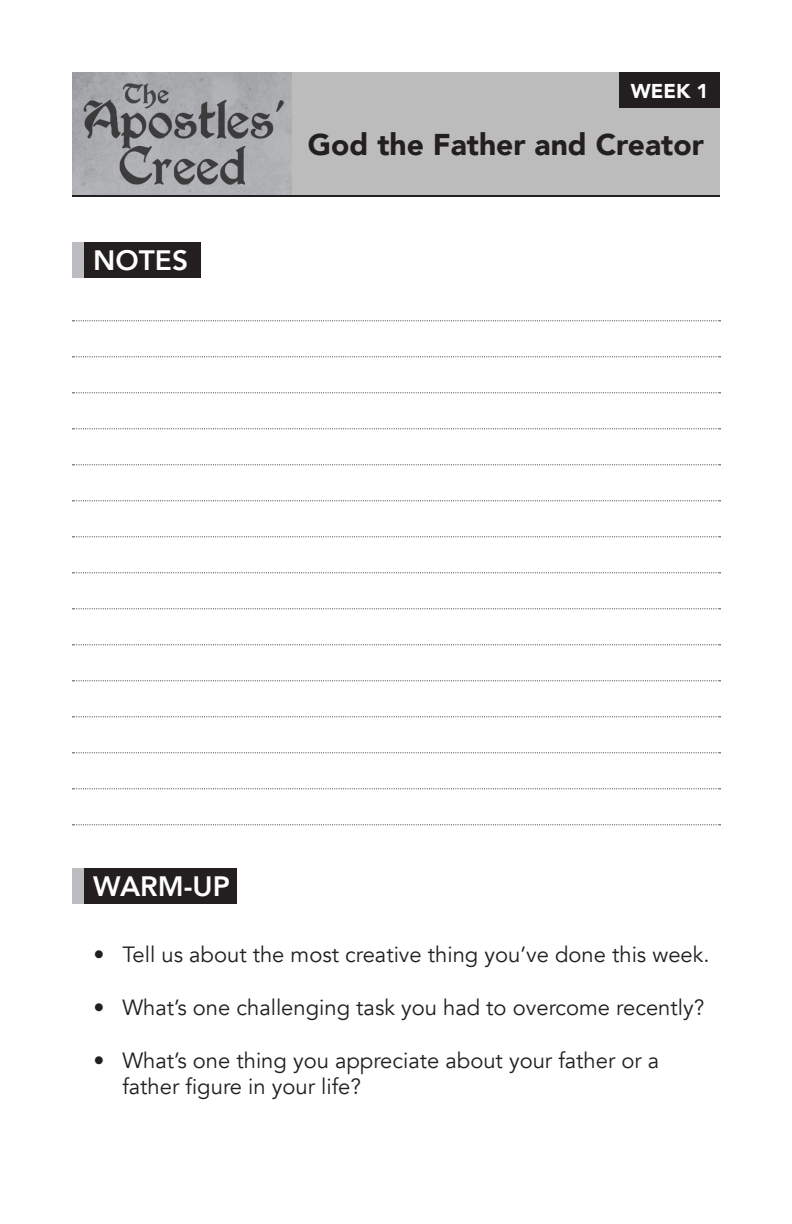
<style>
.page{position:relative;width:792px;height:1224px;background:#fff}
.page>*{position:absolute;margin:0;border:0;box-sizing:border-box;transform-origin:0 0}
.t1{font:900 30px "Avenir";color:#231f20}
.header_text{font:800 28px "Avenir";color:#fff}
.t2{font:22px/26px "Avenir";color:#231f20}
.t3{font:900 20px "Avenir";color:#fff}
</style>
<div class="page">
<svg style="left:72px;top:320px;width:649px;height:1px"></svg>
<svg style="left:72px;top:356px;width:649px;height:1px"></svg>
<svg style="left:72px;top:392px;width:649px;height:1px"></svg>
<svg style="left:72px;top:428px;width:649px;height:1px"></svg>
<svg style="left:72px;top:464px;width:649px;height:1px"></svg>
<svg style="left:72px;top:500px;width:649px;height:1px"></svg>
<svg style="left:72px;top:536px;width:649px;height:1px"></svg>
<svg style="left:72px;top:572px;width:649px;height:1px"></svg>
<svg style="left:72px;top:608px;width:649px;height:1px"></svg>
<svg style="left:72px;top:644px;width:649px;height:1px"></svg>
<svg style="left:72px;top:680px;width:649px;height:1px"></svg>
<svg style="left:72px;top:716px;width:649px;height:1px"></svg>
<svg style="left:72px;top:752px;width:649px;height:1px"></svg>
<svg style="left:72px;top:788px;width:649px;height:1px"></svg>
<svg style="left:72px;top:824px;width:649px;height:1px"></svg>
<div style="left:292px;top:72px;width:428px;height:124px;background:#bdbcbc"></div>
<hr style="left:72px;top:195px;width:648px;height:2px;background:#231f20">
<div style="left:619px;top:72px;width:101px;height:36px;background:#231f20"></div>
<img style="left:72px;top:72px;width:220px;height:123px">
<div style="left:72px;top:242px;width:12px;height:36px;background:#bcbdc0"></div>
<div style="left:84px;top:242px;width:117px;height:36px;background:#231f20"></div>
<div style="left:72px;top:868px;width:12px;height:36px;background:#bcbdc0"></div>
<div style="left:84px;top:868px;width:153px;height:36px;background:#231f20"></div>
<p class="t3" style="left:631px;top:73px;width:79px">WEEK 1</p>
<p class="header_text" style="left:93px;top:235px;width:96px">NOTES</p>
<p class="t1" style="left:308px;top:119px;width:397px">God the Father and Creator</p>
<p class="header_text" style="left:93px;top:861px;width:138px">WARM-UP</p>
<p class="t2" style="left:94px;top:942px;width:617px">• Tell us about the most creative thing you’ve done this week.</p>
<p class="t2" style="left:94px;top:995px;width:612px">• What’s one challenging task you had to overcome recently?</p>
<p class="t2" style="left:122px;top:1048px;width:538px;text-indent:-29px">• What’s one thing you appreciate about your father or a father figure in your life?</p>
</div>
